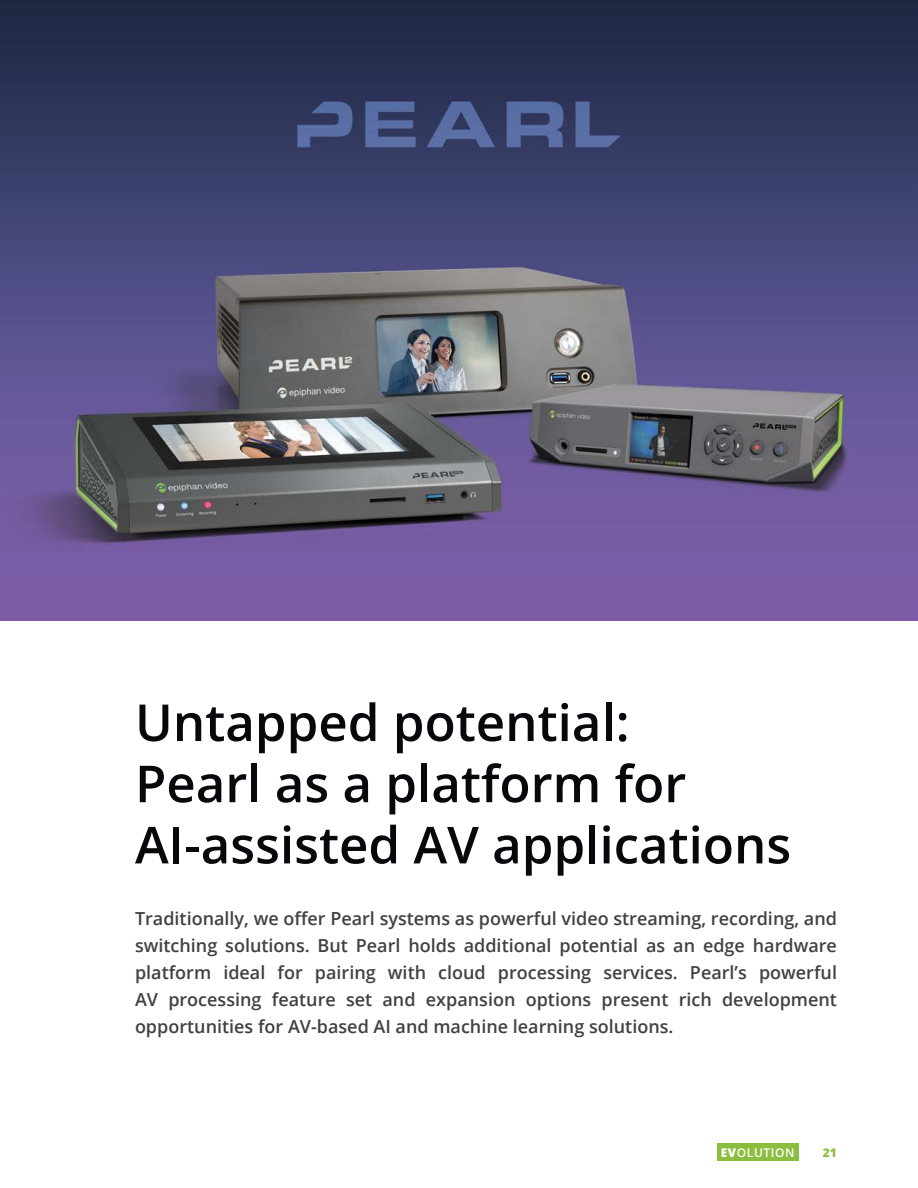
<style>
.page{position:relative;width:918px;height:1188px;background:#fff}
.page>*{position:absolute;margin:0;border:0;box-sizing:border-box;transform-origin:0 0}
.t1{font:600 51px/61.2px "Open Sans";color:#06080c}
.Introductory_text{font:600 18px/27px "Open Sans";color:#414042;text-align:justify}
.t2{font:600 12px "Open Sans";letter-spacing:.05em;color:#fff}
.t3{font:800 12px "Open Sans";color:#8bbe3f}
.s1{font-weight:800}
</style>
<div class="page">
<div style="left:717px;top:1144px;width:81px;height:17px;background:#8bbe3f"></div>
<img style="left:0;top:0;width:918px;height:621px">
<h1 class="t1" style="left:135px;top:691px;width:658px">Untapped potential:<br>Pearl as a platform for<br>AI-assisted AV applications</h1>
<p class="Introductory_text" style="left:135px;top:905px;width:704px">Traditionally, we offer Pearl systems as powerful video streaming, recording, and switching solutions. But Pearl holds additional potential as an edge hardware platform ideal for pairing with cloud processing services. Pearl’s powerful AV processing feature set and expansion options present rich development opportunities for AV-based AI and machine learning solutions.</p>
<p class="t2" style="left:721px;top:1144px;width:75px"><span class="s1">EV</span>OLUTION</p>
<p class="t3" style="left:823px;top:1143px;width:16px">21</p>
</div>
